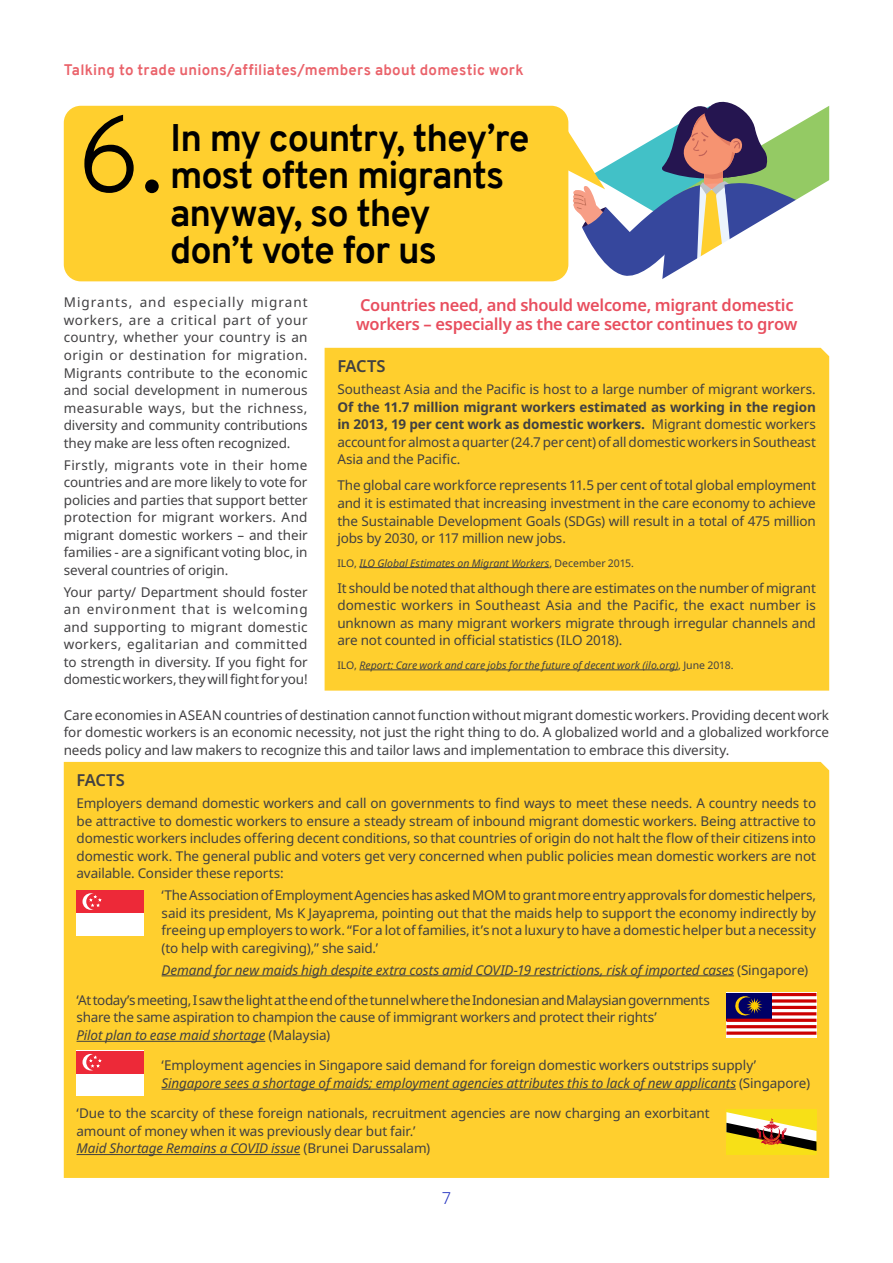
<style>
.page{position:relative;width:893px;height:1263px;background:#fff}
.page>*{position:absolute;margin:0;border:0;box-sizing:border-box;transform-origin:0 0}
.t1{font:300 108px "Overpass";color:#000}
.t2{font:700 37.5px/37.5px "Overpass";letter-spacing:-.03em;color:#000}
.t3{font:600 16.5px/19.5px "Noto Sans";letter-spacing:-.02em;color:#e84e5e}
.t4{font:600 16.5px "Noto Sans";letter-spacing:-.015em;color:#414042}
.t5{font:300 16.5px "Noto Sans";color:#1e2dbe}
.t6{font:700 15px "Overpass";letter-spacing:.015em;color:#ea626a}
.t7{font:13.5px/17.5px "Noto Sans";letter-spacing:-.01em;color:#414042;text-align:justify}
.t8{font:italic 13.5px "Noto Sans";letter-spacing:-.01em;color:#414042}
.t9{font:italic 10.5px "Noto Sans";color:#414042}
.s1{font-weight:700}
.s2{font-style:normal}
.s3{font-style:italic}
</style>
<div class="page">
<div style="left:325px;top:348px;width:504px;height:343px;background:#ffcf2e"></div>
<hr style="left:359px;top:567px;width:190px;height:1px;background:#414042">
<hr style="left:359px;top:670px;width:319px;height:1px;background:#414042">
<div style="left:64px;top:762px;width:765px;height:416px;background:#ffcf2e"></div>
<hr style="left:162px;top:975px;width:572px;height:1px;background:#414042">
<hr style="left:77px;top:1041px;width:188px;height:1px;background:#414042">
<hr style="left:162px;top:1089px;width:574px;height:1px;background:#414042">
<hr style="left:77px;top:1154px;width:223px;height:1px;background:#414042">
<svg style="left:563px;top:101px;width:267px;height:279px"></svg>
<div style="left:64px;top:106px;width:504px;height:175px;background:#ffcf2e;border-radius:17px"></div>
<div style="left:77px;top:890px;width:67px;height:45px;background:#fff"></div>
<div style="left:77px;top:890px;width:67px;height:23px;background:#ed2938"></div>
<svg style="left:83px;top:893px;width:16px;height:17px"></svg>
<svg style="left:86px;top:893px;width:17px;height:17px"></svg>
<svg style="left:89px;top:895px;width:13px;height:12px"></svg>
<div style="left:77px;top:1051px;width:67px;height:45px;background:#fff"></div>
<div style="left:77px;top:1051px;width:67px;height:22px;background:#ed2938"></div>
<div style="left:83px;top:1054px;width:16px;height:16px;background:#fff;border-radius:50%"></div>
<svg style="left:86px;top:1054px;width:17px;height:16px"></svg>
<svg style="left:89px;top:1055px;width:13px;height:13px"></svg>
<div style="left:726px;top:1109px;width:90px;height:45px;background:#f7e017"></div>
<svg style="left:726px;top:1112px;width:90px;height:39px"></svg>
<svg style="left:726px;top:996px;width:90px;height:42px"></svg>
<hr style="left:730px;top:1012px;width:86px;height:3px;background:#c00">
<hr style="left:730px;top:1006px;width:86px;height:3px;background:#c00">
<hr style="left:730px;top:999px;width:86px;height:3px;background:#c00">
<hr style="left:730px;top:993px;width:86px;height:3px;background:#c00">
<div style="left:726px;top:993px;width:45px;height:27px;background:#006"></div>
<svg style="left:726px;top:1031px;width:90px;height:4px"></svg>
<hr style="left:726px;top:1025px;width:90px;height:3px;background:#c00">
<hr style="left:726px;top:1019px;width:90px;height:3px;background:#c00">
<svg style="left:735px;top:996px;width:27px;height:20px"></svg>
<p class="t6" style="left:64px;top:59px;width:461px">Talking to trade unions/affiliates/members about domestic work</p>
<h1 class="t1" style="left:77px;top:77px;width:88px">6.</h1>
<h2 class="t2" style="left:170px;top:119px;width:361px">In my country, they’re most often migrants anyway, so they<br>don’t vote for us</h2>
<p class="t7" style="left:64px;top:294px;width:245px">Migrants, and especially migrant workers, are a critical part of your country, whether your country is an origin or destination for migration.<br>Migrants contribute to the economic and social development in numerous measurable ways, but the richness, diversity and community contributions they make are less often recognized.</p>
<p class="t7" style="left:64px;top:456px;width:245px">Firstly, migrants vote in their home countries and are more likely to vote for policies and parties that support better protection for migrant workers. And migrant domestic workers – and their families - are a significant voting bloc, in several countries of origin.</p>
<p class="t7" style="left:64px;top:583px;width:245px">Your party/ Department should foster an environment that is welcoming and supporting to migrant domestic workers, egalitarian and committed to strength in diversity. If you fight for domestic workers, they will fight for you!</p>
<p class="t3" style="left:356px;top:295px;width:443px">Countries need, and should welcome, migrant domestic workers – especially as the care sector continues to grow</p>
<p class="t4" style="left:337px;top:355px;width:50px">FACTS</p>
<p class="t7" style="left:337px;top:381px;width:480px">Southeast Asia and the Pacific is host to a large number of migrant workers.</p>
<p class="t7" style="left:337px;top:398px;width:480px"><span class="s1">Of the 11.7 million migrant workers estimated as working in the region in 2013, 19 per cent work as domestic workers.</span> Migrant domestic workers account for almost a quarter (24.7 per cent) of all domestic workers in Southeast Asia and the Pacific.</p>
<p class="t7" style="left:337px;top:477px;width:480px">The global care workforce represents 11.5 per cent of total global employment and it is estimated that increasing investment in the care economy to achieve the Sustainable Development Goals (SDGs) will result in a total of 475 million jobs by 2030, or 117 million new jobs.</p>
<p class="t9" style="left:337px;top:555px;width:298px"><span class="s2">ILO,</span> ILO Global Estimates on Migrant Workers<span class="s2">, December 2015.</span></p>
<p class="t7" style="left:337px;top:579px;width:480px">It should be noted that although there are estimates on the number of migrant domestic workers in Southeast Asia and the Pacific, the exact number is unknown as many migrant workers migrate through irregular channels and are not counted in official statistics (ILO 2018).</p>
<p class="t9" style="left:337px;top:657px;width:398px"><span class="s2">ILO,</span> Report: Care work and care jobs for the future of decent work (ilo.org)<span class="s2">, June 2018.</span></p>
<p class="t7" style="left:64px;top:706px;width:767px">Care economies in ASEAN countries of destination cannot function without migrant domestic workers. Providing decent work for domestic workers is an economic necessity, not just the right thing to do. A globalized world and a globalized workforce needs policy and law makers to recognize this and tailor laws and implementation to embrace this diversity.</p>
<p class="t4" style="left:77px;top:769px;width:50px">FACTS</p>
<p class="t7" style="left:77px;top:795px;width:741px">Employers demand domestic workers and call on governments to find ways to meet these needs. A country needs to be attractive to domestic workers to ensure a steady stream of inbound migrant domestic workers. Being attractive to domestic workers includes offering decent conditions, so that countries of origin do not halt the flow of their citizens into domestic work. The general public and voters get very concerned when public policies mean domestic workers are not available. Consider these reports:</p>
<p class="t7" style="left:162px;top:887px;width:656px">‘The Association of Employment Agencies has asked MOM to grant more entry approvals for domestic helpers, said its president, Ms K Jayaprema, pointing out that the maids help to support the economy indirectly by freeing up employers to work. “For a lot of families, it’s not a luxury to have a domestic helper but a necessity (to help with caregiving),” she said.’</p>
<p class="t8" style="left:162px;top:960px;width:648px">Demand for new maids high despite extra costs amid COVID-19 restrictions, risk of imported cases <span class="s2">(Singapore)</span></p>
<p class="t7" style="left:77px;top:991px;width:635px;text-align:left">‘At today’s meeting, I saw the light at the end of the tunnel where the Indonesian and Malaysian governments share the same aspiration to champion the cause of immigrant workers and protect their rights’<br><span class="s3">Pilot plan to ease maid shortage</span> (Malaysia)</p>
<p class="t7" style="left:162px;top:1057px;width:650px">‘Employment agencies in Singapore said demand for foreign domestic workers outstrips supply’<br><span class="s3">Singapore sees a shortage of maids; employment agencies attributes this to lack of new applicants</span> (Singapore)</p>
<p class="t7" style="left:77px;top:1105px;width:635px;text-align:left">‘Due to the scarcity of these foreign nationals, recruitment agencies are now charging an exorbitant amount of money when it was previously dear but fair.’<br><span class="s3">Maid Shortage Remains a COVID issue</span> (Brunei Darussalam)</p>
<p class="t5" style="left:442px;top:1186px;width:11px">7</p>
</div>
